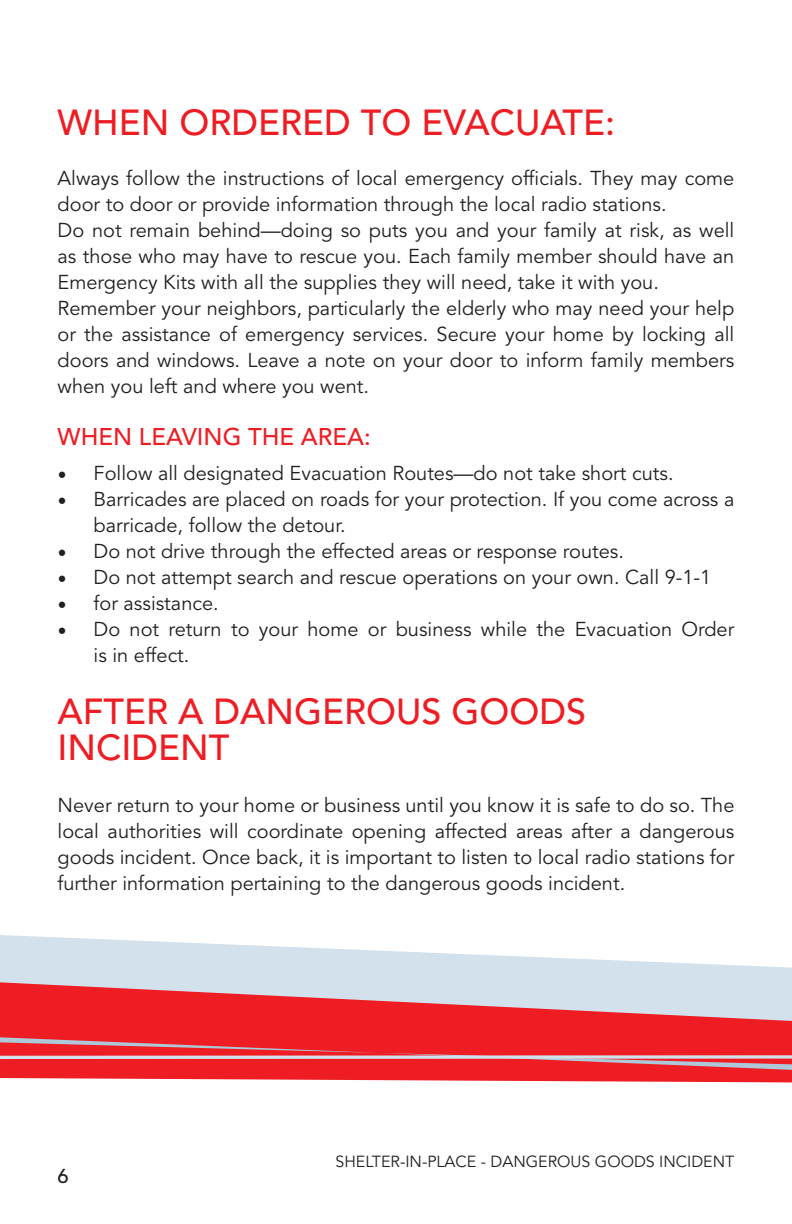
<style>
.page{position:relative;width:792px;height:1224px;background:#fff}
.page>*{position:absolute;margin:0;border:0;box-sizing:border-box;transform-origin:0 0}
.t1{font:500 36px/36px "Avenir LT Std";color:#ee1d23}
.t2{font:500 24px "Avenir LT Std";color:#ee1d23}
.t3{font:20px/26px "Avenir LT Std";color:#231f20}
.t4{font:500 20px "Avenir LT Std";color:#231f20}
.t5{font:16px "Avenir LT Std";color:#231f20}
.s1{font-family:"Minion Pro";font-size:24px}
</style>
<div class="page">
<svg style="left:0;top:935px;width:792px;height:47px;fill:#d2e1eb"></svg>
<svg style="left:0;top:982px;width:792px;height:96px;background:#e55960"></svg>
<svg style="left:0;top:1078px;width:792px;height:5px"></svg>
<svg style="left:0;top:1037px;width:792px;height:33px;background:#e82b32"></svg>
<svg style="left:0;top:1055px;width:792px;height:4px;background:#d5c0c9"></svg>
<h1 class="t1" style="left:58px;top:106px;width:559px">WHEN ORDERED TO EVACUATE:</h1>
<p class="t3" style="left:58px;top:166px;width:678px">Always follow the instructions of local emergency officials. They may come door to door or provide information through the local radio stations.<br>Do not remain behind—doing so puts you and your family at risk, as well as those who may have to rescue you. Each family member should have an Emergency Kits with all the supplies they will need, take it with you.<br>Remember your neighbors, particularly the elderly who may need your help or the assistance of emergency services. Secure your home by locking all doors and windows. Leave a note on your door to inform family members when you left and where you went.</p>
<p class="t2" style="left:58px;top:423px;width:315px">WHEN LEAVING THE AREA:</p>
<p class="t3" style="left:58px;top:461px;width:618px"><span class="s1">•</span> Follow all designated Evacuation Routes—do not take short cuts.</p>
<p class="t3" style="left:94px;top:487px;width:642px;text-indent:-36px"><span class="s1">•</span> Barricades are placed on roads for your protection. If you come across a barricade, follow the detour.</p>
<p class="t3" style="left:58px;top:539px;width:568px"><span class="s1">•</span> Do not drive through the effected areas or response routes.</p>
<p class="t3" style="left:58px;top:565px;width:655px"><span class="s1">•</span> Do not attempt search and rescue operations on your own. Call 9-1-1</p>
<p class="t3" style="left:58px;top:591px;width:163px"><span class="s1">•</span> for assistance.</p>
<p class="t3" style="left:94px;top:617px;width:642px;text-indent:-36px"><span class="s1">•</span> Do not return to your home or business while the Evacuation Order is in effect.</p>
<h1 class="t1" style="left:58px;top:695px;width:505px">AFTER A DANGEROUS GOODS<br>INCIDENT</h1>
<p class="t3" style="left:58px;top:793px;width:678px;text-align:justify">Never return to your home or business until you know it is safe to do so. The local authorities will coordinate opening affected areas after a dangerous goods incident. Once back, it is important to listen to local radio stations for further information pertaining to the dangerous goods incident.</p>
<p class="t4" style="left:58px;top:1164px;width:13px">6</p>
<p class="t5" style="left:335px;top:1153px;width:180px">Shelter-in-place - Dangero</p>
<p class="t5" style="left:571px;top:1153px;width:37px">us goods</p>
<p class="t5" style="left:659px;top:1153px;width:39px">Incident</p>
</div>
